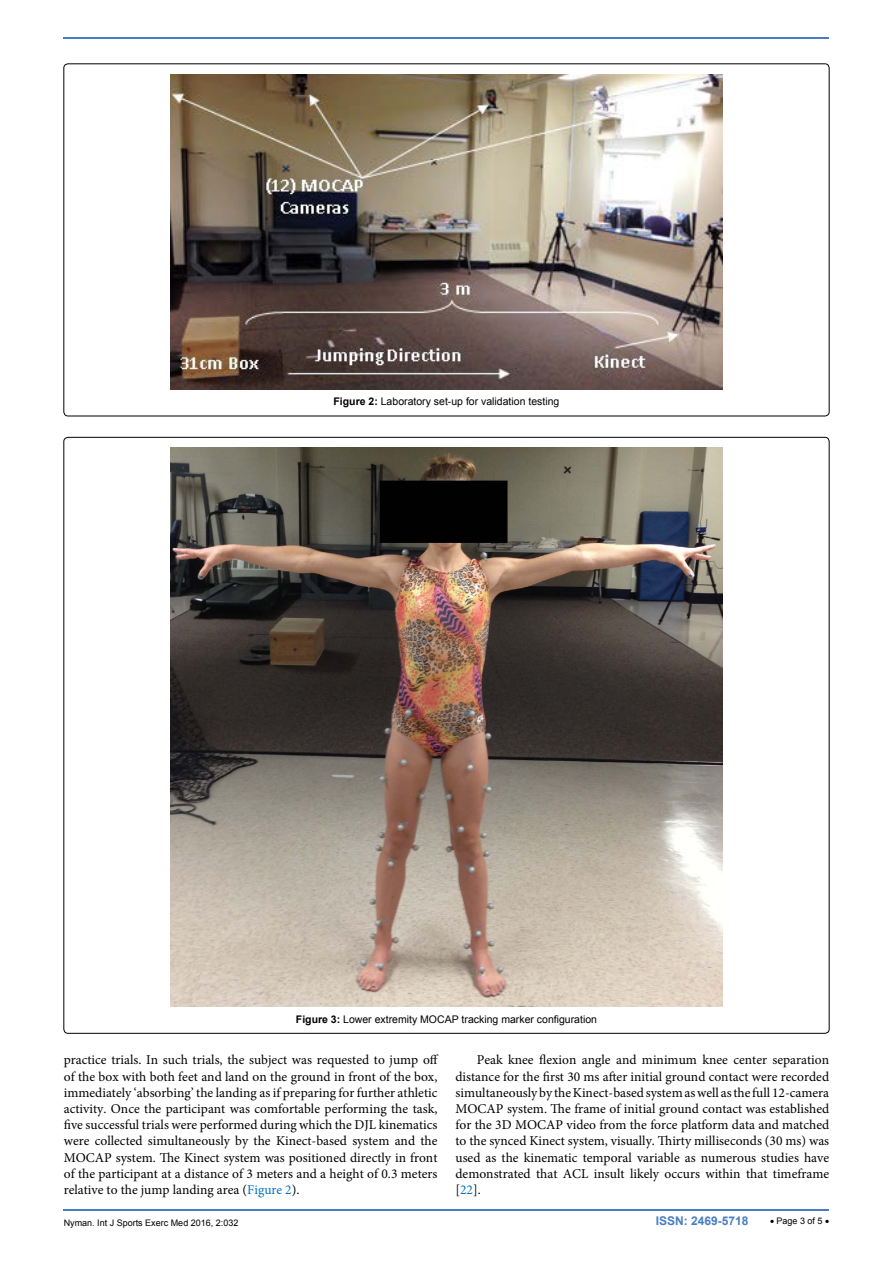
<style>
.page{position:relative;width:893px;height:1263px;background:#fff}
.page>*{position:absolute;margin:0;border:0;box-sizing:border-box;transform-origin:0 0}
.t1{font:13.5px/16.2px "Minion Pro";color:#000;text-align:justify}
.t2{font:700 12px "Arial";color:#487ec0}
.t3{font:10.5px "Arial";color:#000}
.t4{font:9px "Arial";color:#000}
.s1{font-weight:700}
.s2{color:#0072bc}
</style>
<div class="page">
<hr style="left:64px;top:1209px;width:765px;height:2px;background:#487ec0">
<hr style="left:64px;top:37px;width:765px;height:2px;background:#487ec0">
<img style="left:171px;top:75px;width:551px;height:314px">
<img style="left:171px;top:448px;width:551px;height:559px">
<p class="t3" style="left:334px;top:394px;width:227px"><span class="s1">Figure 2:</span> Laboratory set-up for validation testing</p>
<p class="t3" style="left:296px;top:1012px;width:303px"><span class="s1">Figure 3:</span> Lower extremity MOCAP tracking marker configuration</p>
<p class="t1" style="left:64px;top:1052px;width:376px">practice trials. In such trials, the subject was requested to jump off of the box with both feet and land on the ground in front of the box, immediately ‘absorbing’ the landing as if preparing for further athletic activity. Once the participant was comfortable performing the task, five successful trials were performed during which the DJL kinematics were collected simultaneously by the Kinect-based system and the MOCAP system. The Kinect system was positioned directly in front of the participant at a distance of 3 meters and a height of 0.3 meters relative to the jump landing area (<span class="s2">Figure 2</span>).</p>
<p class="t1" style="left:455px;top:1052px;width:375px;text-indent:21px">Peak knee flexion angle and minimum knee center separation distance for the first 30 ms after initial ground contact were recorded simultaneously by the Kinect-based system as well as the full 12-camera MOCAP system. The frame of initial ground contact was established for the 3D MOCAP video from the force platform data and matched to the synced Kinect system, visually. Thirty milliseconds (30 ms) was used as the kinematic temporal variable as numerous studies have demonstrated that ACL insult likely occurs within that timeframe [<span class="s2">22</span>].</p>
<p class="t4" style="left:64px;top:1216px;width:176px">Nyman. Int J Sports Exerc Med 2016, 2:032</p>
<p class="t2" style="left:656px;top:1212px;width:94px">ISSN: 2469-5718</p>
<p class="t4" style="left:770px;top:1214px;width:61px">• Page 3 of 5 •</p>
</div>
